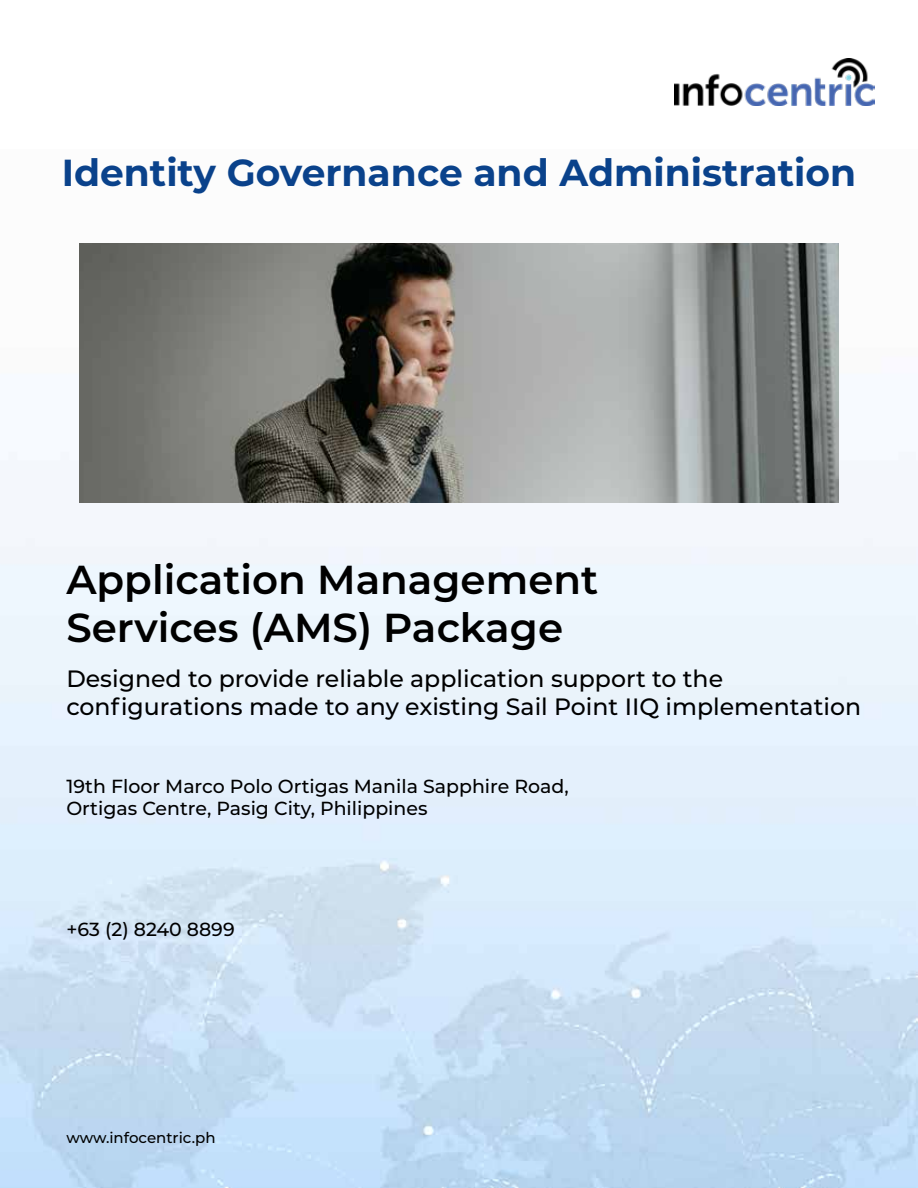
<style>
.page{position:relative;width:918px;height:1188px;background:#fff}
.page>*{position:absolute;margin:0;border:0;box-sizing:border-box;transform-origin:0 0}
.t1{font:600 40.35px/48.4px "Montserrat";color:#000}
.t2{font:700 37.65px "Montserrat";color:#0a428b}
.t3{font:500 23.55px/28.3px "Montserrat";color:#000}
.t4{font:500 18.9px/22.6px "Montserrat";color:#000}
.t5{font:500 15px "Montserrat";color:#000}
</style>
<div class="page">
<img style="left:0;top:243px;width:918px;height:945px">
<img style="left:80px;top:244px;width:758px;height:259px">
<img style="left:674px;top:59px;width:200px;height:46px">
<h2 class="t2" style="left:62px;top:145px;width:796px">Identity Governance and Administration</h2>
<h1 class="t1" style="left:66px;top:554px;width:534px">Application Management<br>Services (AMS) Package</h1>
<p class="t3" style="left:66px;top:664px;width:796px">Designed to provide reliable application support to the configurations made to any existing Sail Point IIQ implementation</p>
<p class="t4" style="left:66px;top:774px;width:504px">19th Floor Marco Polo Ortigas Manila Sapphire Road,<br>Ortigas Centre, Pasig City, Philippines</p>
<p class="t4" style="left:66px;top:917px;width:170px">+63 (2) 8240 8899</p>
<p class="t5" style="left:66px;top:1127px;width:151px">www.infocentric.ph</p>
</div>
